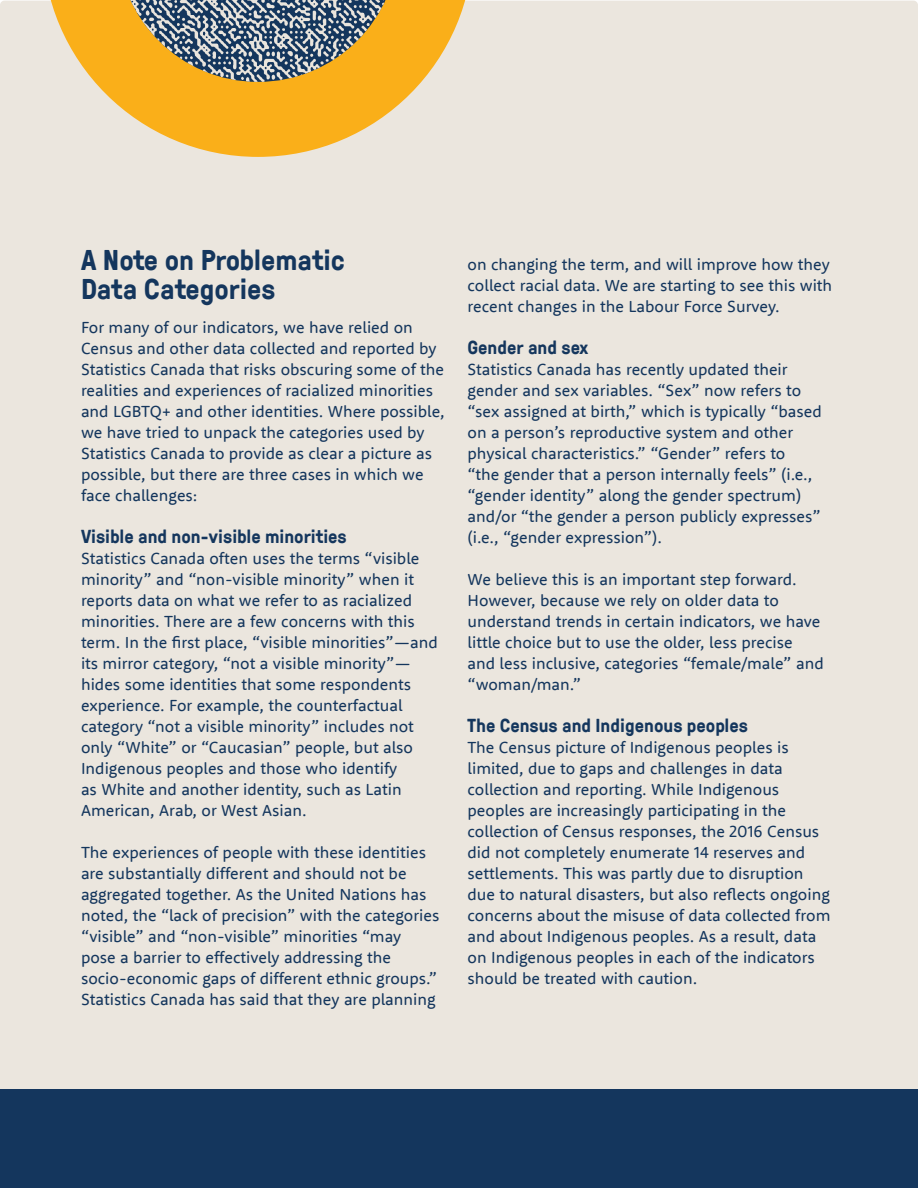
<style>
.page{position:relative;width:918px;height:1188px;background:#fff}
.page>*{position:absolute;margin:0;border:0;box-sizing:border-box;transform-origin:0 0}
.t1{font:700 28.5px/28.5px "GT Pressura";color:#14365d}
.t2{font:700 18.75px "GT Pressura";color:#14365d}
.t3{font:16.5px/21px "Rooney Sans";color:#14365d}
</style>
<div class="page">
<div style="left:0;top:1px;width:918px;height:1187px;background:#ebe6de;border-radius:4px"></div>
<div style="left:0;top:1089px;width:918px;height:99px;background:#14365d"></div>
<svg style="left:43px;top:0;width:430px;height:157px;fill:#faaf19"></svg>
<svg style="left:118px;top:0;width:280px;height:82px"></svg>
<h1 class="t1" style="left:81px;top:245px;width:266px">A Note on Problematic<br>Data Categories</h1>
<p class="t3" style="left:81px;top:316px;width:365px">For many of our indicators, we have relied on Census and other data collected and reported by Statistics Canada that risks obscuring some of the realities and experiences of racialized minorities and LGBTQ+ and other identities. Where possible, we have tried to unpack the categories used by Statistics Canada to provide as clear a picture as possible, but there are three cases in which we face challenges:</p>
<p class="t2" style="left:81px;top:523px;width:267px">Visible and non-visible minorities</p>
<p class="t3" style="left:81px;top:547px;width:359px">Statistics Canada often uses the terms “visible minority” and “non-visible minority” when it reports data on what we refer to as racialized minorities. There are a few concerns with this term. In the first place, “visible minorities”—and its mirror category, “not a visible minority”— hides some identities that some respondents experience. For example, the counterfactual category “not a visible minority” includes not only “White” or “Caucasian” people, but also Indigenous peoples and those who identify<br>as White and another identity, such as Latin American, Arab, or West Asian.</p>
<p class="t3" style="left:81px;top:841px;width:360px">The experiences of people with these identities are substantially different and should not be aggregated together. As the United Nations has noted, the “lack of precision” with the categories “visible” and “non-visible” minorities “may pose a barrier to effectively addressing the socio-economic gaps of different ethnic groups.” Statistics Canada has said that they are planning</p>
<p class="t3" style="left:468px;top:253px;width:366px">on changing the term, and will improve how they collect racial data. We are starting to see this with recent changes in the Labour Force Survey.</p>
<p class="t2" style="left:468px;top:334px;width:123px">Gender and sex</p>
<p class="t3" style="left:468px;top:358px;width:356px">Statistics Canada has recently updated their gender and sex variables. “Sex” now refers to “sex assigned at birth,” which is typically “based on a person’s reproductive system and other physical characteristics.” “Gender” refers to<br>“the gender that a person internally feels” (i.e., “gender identity” along the gender spectrum) and/or “the gender a person publicly expresses” (i.e., “gender expression”).</p>
<p class="t3" style="left:468px;top:568px;width:358px">We believe this is an important step forward.<br>However, because we rely on older data to understand trends in certain indicators, we have little choice but to use the older, less precise and less inclusive, categories “female/male” and “woman/man.”</p>
<p class="t2" style="left:468px;top:712px;width:282px">The Census and Indigenous peoples</p>
<p class="t3" style="left:468px;top:736px;width:364px">The Census picture of Indigenous peoples is limited, due to gaps and challenges in data collection and reporting. While Indigenous peoples are increasingly participating in the collection of Census responses, the 2016 Census did not completely enumerate 14 reserves and settlements. This was partly due to disruption due to natural disasters, but also reflects ongoing concerns about the misuse of data collected from and about Indigenous peoples. As a result, data on Indigenous peoples in each of the indicators should be treated with caution.</p>
</div>
